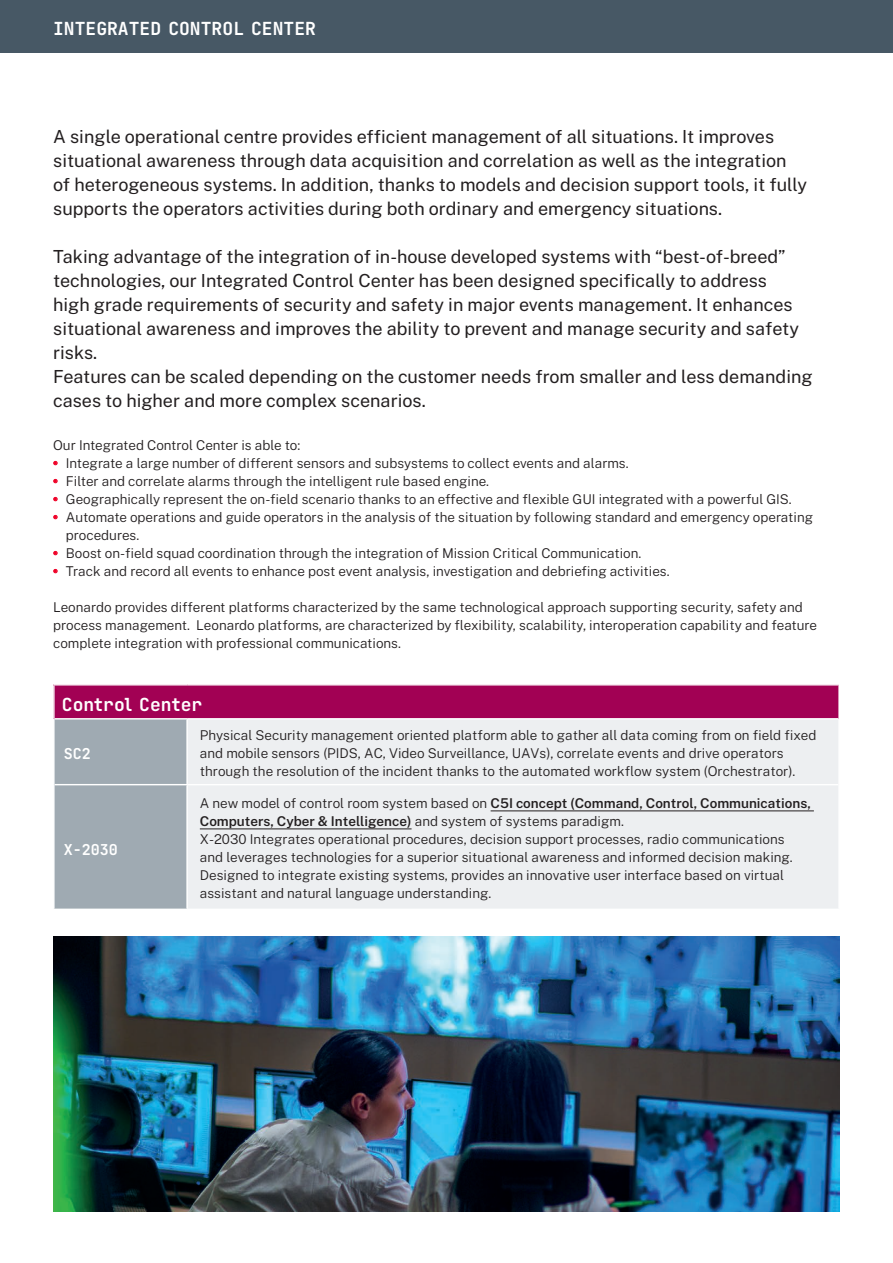
<style>
.page{position:relative;width:893px;height:1263px;background:#fff}
.page>*{position:absolute;margin:0;border:0;box-sizing:border-box;transform-origin:0 0}
.Testo_big_-_12_auto{font:18px/24px "Public Sans";color:#231f20}
.Titolo_1_-_12_auto{font:18px "Tekne LDO Variable";color:#fff}
.Title_2_-_14_18_whit{font:18px "Tekne LDO Variable";color:#fff}
.Titolo-1_Tabella_whi{font:15px "Tekne LDO Variable";color:#fff}
.Testo_-_9_auto{font:300 13.5px/18px "Public Sans";color:#231f20}
.Testo_-_9_auto-2{font:600 13.5px/18px "Public Sans";color:#231f20}
.s1{font-weight:700;color:#ef0027}
.s2{font-weight:300}
</style>
<div class="page">
<div style="left:0;top:0;width:893px;height:53px;background:#475865"></div>
<div style="left:54px;top:685px;width:785px;height:34px;background:#a20154"></div>
<div style="left:55px;top:719px;width:131px;height:189px;background:#9faab2"></div>
<div style="left:188px;top:720px;width:650px;height:188px;background:#edeff1"></div>
<hr style="left:53px;top:685px;width:2px;height:34px;background:#fff">
<hr style="left:838px;top:685px;width:2px;height:34px;background:#fff">
<hr style="left:55px;top:718px;width:132px;height:1px;background:#fff">
<hr style="left:187px;top:718px;width:651px;height:1px;background:#fff">
<hr style="left:55px;top:784px;width:132px;height:1px;background:#fff">
<hr style="left:187px;top:784px;width:651px;height:1px;background:#fff">
<hr style="left:491px;top:810px;width:323px;height:1px;background:#231f20">
<hr style="left:200px;top:828px;width:212px;height:1px;background:#231f20">
<img style="left:53px;top:936px;width:787px;height:275px">
<p class="Titolo_1_-_12_auto" style="left:53px;top:15px;width:264px">INTEGRATED CONTROL CENTER</p>
<p class="Testo_big_-_12_auto" style="left:53px;top:123px;width:755px">A single operational centre provides efficient management of all situations. It improves situational awareness through data acquisition and correlation as well as the integration of heterogeneous systems. In addition, thanks to models and decision support tools, it fully supports the operators activities during both ordinary and emergency situations.</p>
<p class="Testo_big_-_12_auto" style="left:53px;top:243px;width:747px">Taking advantage of the integration of in-house developed systems with “best-of-breed” technologies, our Integrated Control Center has been designed specifically to address high grade requirements of security and safety in major events management. It enhances situational awareness and improves the ability to prevent and manage security and safety risks.</p>
<p class="Testo_big_-_12_auto" style="left:53px;top:363px;width:761px">Features can be scaled depending on the customer needs from smaller and less demanding cases to higher and more complex scenarios.</p>
<p class="Testo_-_9_auto" style="left:53px;top:435px;width:249px">Our Integrated Control Center is able to:</p>
<p class="Testo_-_9_auto" style="left:53px;top:453px;width:577px"><span class="s1">•</span> Integrate a large number of different sensors and subsystems to collect events and alarms.</p>
<p class="Testo_-_9_auto" style="left:53px;top:471px;width:437px"><span class="s1">•</span> Filter and correlate alarms through the intelligent rule based engine.</p>
<p class="Testo_-_9_auto" style="left:53px;top:489px;width:740px"><span class="s1">•</span> Geographically represent the on-field scenario thanks to an effective and flexible GUI integrated with a powerful GIS.</p>
<p class="Testo_-_9_auto" style="left:66px;top:507px;width:749px;text-indent:-13px"><span class="s1">•</span> Automate operations and guide operators in the analysis of the situation by following standard and emergency operating procedures.</p>
<p class="Testo_-_9_auto" style="left:53px;top:543px;width:590px"><span class="s1">•</span> Boost on-field squad coordination through the integration of Mission Critical Communication.</p>
<p class="Testo_-_9_auto" style="left:53px;top:561px;width:618px"><span class="s1">•</span> Track and record all events to enhance post event analysis, investigation and debriefing activities.</p>
<p class="Testo_-_9_auto" style="left:53px;top:597px;width:765px">Leonardo provides different platforms characterized by the same technological approach supporting security, safety and process management. Leonardo platforms, are characterized by flexibility, scalability, interoperation capability and feature complete integration with professional communications.</p>
<p class="Title_2_-_14_18_whit" style="left:62px;top:691px;width:142px">Control Center</p>
<p class="Titolo-1_Tabella_whi" style="left:64px;top:742px;width:28px">SC2</p>
<p class="Testo_-_9_auto" style="left:200px;top:725px;width:618px">Physical Security management oriented platform able to gather all data coming from on field fixed and mobile sensors (PIDS, AC, Video Surveillance, UAVs), correlate events and drive operators through the resolution of the incident thanks to the automated workflow system (Orchestrator).</p>
<p class="Titolo-1_Tabella_whi" style="left:64px;top:838px;width:55px">X-2030</p>
<p class="Testo_-_9_auto-2" style="left:200px;top:794px;width:612px"><span class="s2">A new model of control room system based on</span> C5I concept (Command, Control, Communications,<br>Computers, Cyber &amp; Intelligence) <span class="s2">and system of systems paradigm.</span></p>
<p class="Testo_-_9_auto" style="left:200px;top:830px;width:594px">X-2030 Integrates operational procedures, decision support processes, radio communications and leverages technologies for a superior situational awareness and informed decision making.<br>Designed to integrate existing systems, provides an innovative user interface based on virtual assistant and natural language understanding.</p>
</div>
